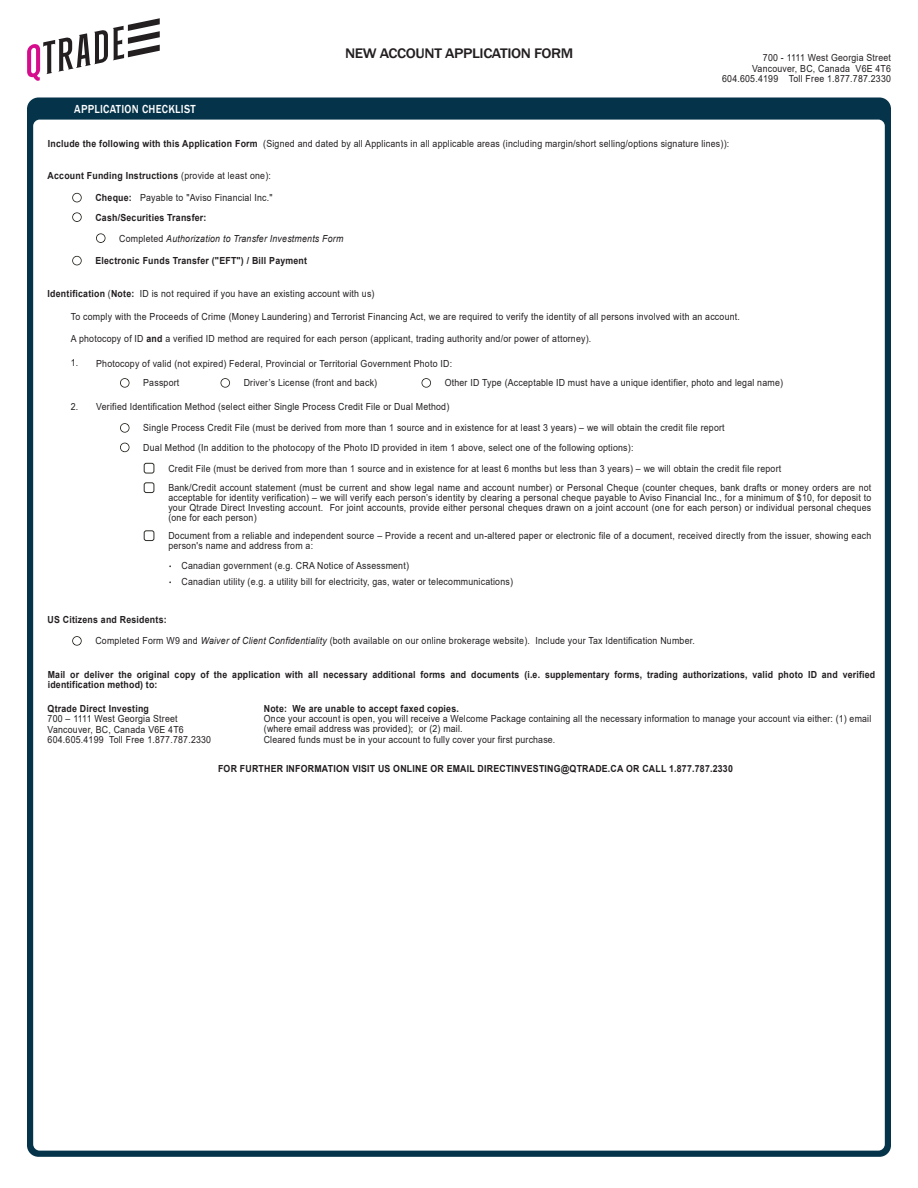
<style>
.page{position:relative;width:918px;height:1188px;background:#fff}
.page>*{position:absolute;margin:0;border:0;box-sizing:border-box;transform-origin:0 0}
.t1{font:500 14.25px "Franklin Gothic";letter-spacing:-.025em;color:#231f20;scale:1.1 1}
.t2{font:13.5px/16.5px "Myriad Pro";color:#231f20}
.t3{font:500 12px "Franklin Gothic";letter-spacing:.025em;color:#fff;scale:.9 1}
.t4{font:9.75px/9.8px "Arial";letter-spacing:.025em;color:#231f20;scale:.9 1}
.t5{font:700 9.75px/19.5px "Arial";letter-spacing:.025em;color:#231f20;scale:.9 1}
.t6{font:italic 9.75px "Arial";letter-spacing:.025em;color:#231f20;scale:.9 1}
.s1{font-weight:700}
.s2{font-weight:400}
.s3{font-style:normal}
.s4{font-style:italic}
</style>
<div class="page">
<div style="left:27px;top:98px;width:864px;height:1059px;background:#05334a;border-radius:11px"></div>
<div style="left:33px;top:120px;width:852px;height:1031px;background:#fff;border-radius:6px"></div>
<svg style="left:72px;top:193px;width:10px;height:9px"></svg>
<svg style="left:72px;top:212px;width:10px;height:10px"></svg>
<svg style="left:96px;top:233px;width:10px;height:10px"></svg>
<svg style="left:72px;top:256px;width:10px;height:9px"></svg>
<svg style="left:120px;top:378px;width:10px;height:10px"></svg>
<svg style="left:220px;top:378px;width:10px;height:10px"></svg>
<svg style="left:421px;top:378px;width:10px;height:10px"></svg>
<svg style="left:72px;top:636px;width:10px;height:10px"></svg>
<svg style="left:120px;top:423px;width:10px;height:10px"></svg>
<svg style="left:120px;top:443px;width:10px;height:9px"></svg>
<div style="left:144px;top:463px;width:10px;height:10px;border:1px solid #2e2e28;border-radius:2px"></div>
<div style="left:144px;top:482px;width:10px;height:11px;border:1px solid #2e2e28;border-radius:2px"></div>
<div style="left:144px;top:530px;width:10px;height:11px;border:1px solid #2e2e28;border-radius:2px"></div>
<svg style="left:27px;top:18px;width:133px;height:63px"></svg>
<p class="t3" style="left:74px;top:102px;width:137px">APPLICATION CHECKLIST</p>
<h1 class="t1" style="left:345px;top:44px;width:209px">NEW ACCOUNT APPLICATION FORM</h1>
<p class="t4" style="left:722px;top:52px;width:189px;line-height:10.5px;text-align:right">700 - 1111 West Georgia Street<br>Vancouver, BC, Canada V6E 4T6<br>604.605.4199 Toll Free 1.877.787.2330</p>
<p class="t4" style="left:48px;top:139px;width:759px"><span class="s1">Include the following with this Application Form</span> (Signed and dated by all Applicants in all applicable areas (including margin/short selling/options signature lines)):</p>
<p class="t5" style="left:48px;top:166px;width:250px">Account Funding Instructions <span class="s2">(provide at least one):</span></p>
<p class="t5" style="left:95px;top:188px;width:198px">Cheque: <span class="s2">Payable to "Aviso Financial Inc."<br></span>Cash/Securities Transfer:</p>
<p class="t6" style="left:119px;top:232px;width:251px"><span class="s3">Completed</span> Authorization to Transfer Investments Form</p>
<p class="t5" style="left:95px;top:251px;width:237px">Electronic Funds Transfer ("EFT") / Bill Payment</p>
<p class="t4" style="left:48px;top:289px;width:365px"><span class="s1">Identification</span> (<span class="s1">Note:</span> ID is not required if you have an existing account with us)</p>
<p class="t4" style="left:71px;top:311px;width:745px">To comply with the Proceeds of Crime (Money Laundering) and Terrorist Financing Act, we are required to verify the identity of all persons involved with an account.</p>
<p class="t4" style="left:71px;top:334px;width:580px">A photocopy of ID <span class="s1">and</span> a verified ID method are required for each person (applicant, trading authority and/or power of attorney).</p>
<p class="t4" style="left:143px;top:354px;width:345px;line-height:19.5px;text-indent:-47px">Photocopy of valid (not expired) Federal, Provincial or Territorial Government Photo ID:<br>Passport</p>
<p class="t4" style="left:71px;top:358px;width:10px">1.</p>
<p class="t4" style="left:244px;top:378px;width:150px">Driver’s License (front and back)</p>
<p class="t4" style="left:445px;top:378px;width:377px">Other ID Type (Acceptable ID must have a unique identifier, photo and legal name)</p>
<p class="t4" style="left:71px;top:401px;width:10px">2.</p>
<p class="t4" style="left:143px;top:396px;width:648px;line-height:21px;text-indent:-47px">Verified Identification Method (select either Single Process Credit File or Dual Method)<br>Single Process Credit File (must be derived from more than 1 source and in existence for at least 3 years) – we will obtain the credit file report</p>
<p class="t4" style="left:168px;top:437px;width:683px;line-height:21px;text-indent:-25px">Dual Method (In addition to the photocopy of the Photo ID provided in item 1 above, select one of the following options):<br>Credit File (must be derived from more than 1 source and in existence for at least 6 months but less than 3 years) – we will obtain the credit file report</p>
<p class="t4" style="left:168px;top:483px;width:783px;text-align:justify">Bank/Credit account statement (must be current and show legal name and account number) or Personal Cheque (counter cheques, bank drafts or money orders are not acceptable for identity verification) – we will verify each person’s identity by clearing a personal cheque payable to Aviso Financial Inc., for a minimum of $10, for deposit to your Qtrade Direct Investing account. For joint accounts, provide either personal cheques drawn on a joint account (one for each person) or individual personal cheques (one for each person)</p>
<p class="t4" style="left:168px;top:531px;width:783px">Document from a reliable and independent source – Provide a recent and un-altered paper or electronic file of a document, received directly from the issuer, showing each person's name and address from a:</p>
<h2 class="t2" style="left:169px;top:554px;width:4px">. .</h2>
<p class="t4" style="left:182px;top:557px;width:370px;line-height:16.5px">Canadian government (e.g. CRA Notice of Assessment)<br>Canadian utility (e.g. a utility bill for electricity, gas, water or telecommunications)</p>
<p class="t4" style="left:95px;top:609px;width:668px;line-height:21px;text-indent:-48px"><span class="s1">US Citizens and Residents:<br></span>Completed Form W9 and <span class="s4">Waiver of Client Confidentiality</span> (both available on our online brokerage website). Include your Tax Identification Number.</p>
<p class="t5" style="left:48px;top:670px;width:921px;line-height:9.8px">Mail or deliver the original copy of the application with all necessary additional forms and documents (i.e. supplementary forms, trading authorizations, valid photo ID and verified identification method) to:</p>
<p class="t5" style="left:264px;top:699px;width:218px">Note: We are unable to accept faxed copies.</p>
<p class="t4" style="left:264px;top:714px;width:676px">Once your account is open, you will receive a Welcome Package containing all the necessary information to manage your account via either: (1) email (where email address was provided); or (2) mail.</p>
<p class="t4" style="left:264px;top:735px;width:326px">Cleared funds must be in your account to fully cover your first purchase.</p>
<p class="t5" style="left:48px;top:699px;width:114px">Qtrade Direct Investing</p>
<p class="t4" style="left:48px;top:713px;width:183px;line-height:10.5px">700 – 1111 West Georgia Street<br>Vancouver, BC, Canada V6E 4T6<br>604.605.4199 Toll Free 1.877.787.2330</p>
<p class="t5" style="left:218px;top:759px;width:574px">FOR FURTHER INFORMATION VISIT US ONLINE OR EMAIL DIRECTINVESTING@QTRADE.CA OR CALL 1.877.787.2330</p>
</div>
